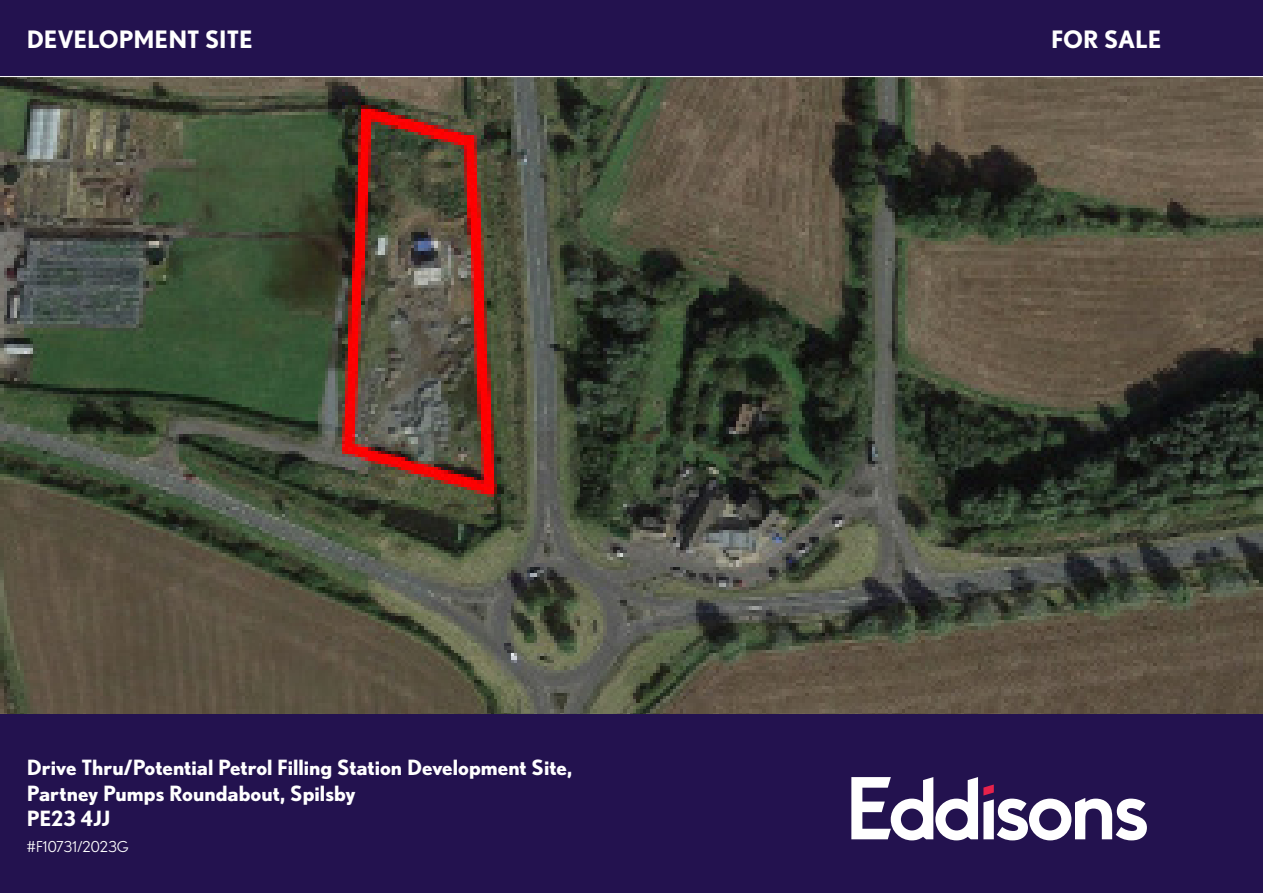
<style>
.page{position:relative;width:1263px;height:893px;background:#fff}
.page>*{position:absolute;margin:0;border:0;box-sizing:border-box;transform-origin:0 0}
.t1{font:700 24px "Nobel";color:#fff}
.t2{font:700 21px/25.2px "Nobel";color:#fff}
.t3{font:15px "Nobel";letter-spacing:.005em;color:#fff}
</style>
<div class="page">
<img style="left:0;top:77px;width:1263px;height:637px">
<div style="left:0;top:714px;width:1263px;height:179px;background:#23124f"></div>
<svg style="left:851px;top:777px;width:296px;height:63px"></svg>
<div style="left:0;top:0;width:1263px;height:76px;background:#23124f"></div>
<p class="t1" style="left:27px;top:25px;width:228px">DEVELOPMENT SITE</p>
<p class="t1" style="left:1051px;top:25px;width:112px">FOR SALE</p>
<p class="t2" style="left:27px;top:755px;width:547px">Drive Thru/Potential Petrol Filling Station Development Site,<br>Partney Pumps Roundabout, Spilsby<br>PE23 4JJ</p>
<p class="t3" style="left:27px;top:838px;width:104px">#F10731/2023G</p>
</div>
